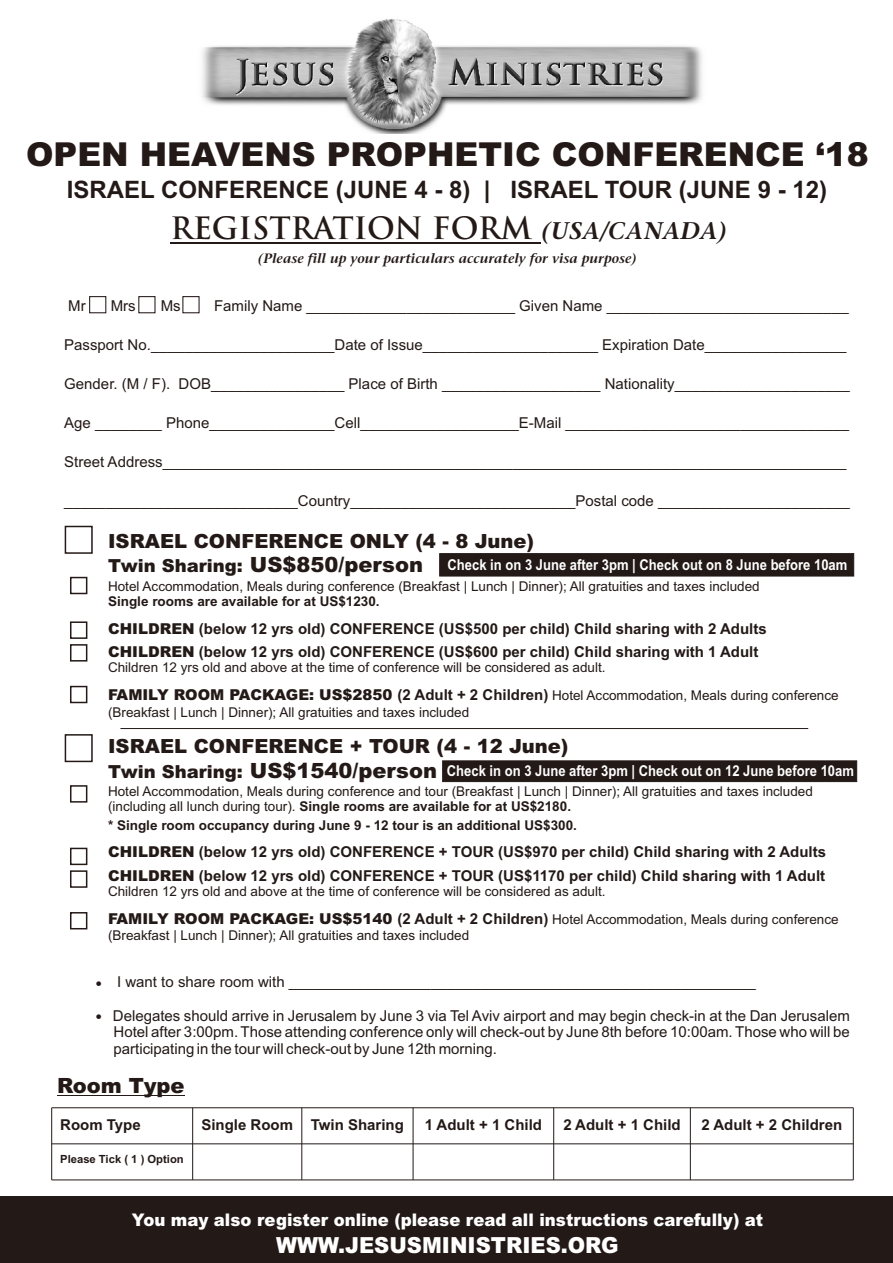
<style>
.page{position:relative;width:893px;height:1263px;background:#fff}
.page>*{position:absolute;margin:0;border:0;box-sizing:border-box;transform-origin:0 0}
.t1{font:900 33px "Arial";color:#231916}
.t2{font:700 30px "Trajan Pro";color:#231916}
.t3{font:700 24px "Arial";color:#231916}
.t4{font:900 22.2px "Arial";color:#fff;scale:.95 1}
.t5{font:900 21px "Arial";color:#231916}
.t6{font:900 19.5px "Arial";color:#231916}
.t7{font:900 17.4px "Arial";color:#fff;scale:.95 1}
.t8{font:15px/16.8px "Arial";color:#231916;text-align:justify}
.t9{font:700 15px/23.5px "Arial";color:#231916}
.t10{font:700 15px "Arial Narrow";color:#fff;scale:1.06 1}
.t11{font:13.5px/27.8px "Arial";color:#231916}
.t12{font:700 13.5px "Arial";color:#231916}
.t13{font:italic 600 13.5px "Stone Serif";color:#231916}
.t14{font:700 11.25px "Arial";color:#231916}
.s1{font-family:"Stone Serif";font-weight:600;font-style:italic;font-size:24px}
.s2{font-size:18px}
.s3{font-weight:900}
.s4{font-weight:900;font-size:15px}
.s5{font-weight:700;font-size:15px}
.s6{font-weight:700}
</style>
<div class="page">
<div style="left:89px;top:296px;width:17px;height:17px;border:1px solid #231916"></div>
<hr style="left:170px;top:242px;width:371px;height:2px;background:#231916">
<div style="left:0;top:1197px;width:893px;height:66px;background:#231916"></div>
<div style="left:65px;top:526px;width:28px;height:28px;border:2px solid #231916"></div>
<div style="left:70px;top:621px;width:17px;height:18px;border:2px solid #231916"></div>
<div style="left:65px;top:734px;width:28px;height:28px;border:2px solid #231916"></div>
<div style="left:70px;top:644px;width:17px;height:17px;border:2px solid #231916"></div>
<div style="left:439px;top:553px;width:415px;height:23px;background:#231916"></div>
<div style="left:442px;top:760px;width:415px;height:22px;background:#231916"></div>
<img style="left:202px;top:19px;width:500px;height:114px">
<hr style="left:51px;top:1108px;width:1px;height:72px;background:#231916">
<hr style="left:192px;top:1108px;width:1px;height:72px;background:#231916">
<hr style="left:302px;top:1108px;width:1px;height:72px;background:#231916">
<hr style="left:413px;top:1108px;width:1px;height:72px;background:#231916">
<hr style="left:553px;top:1108px;width:1px;height:72px;background:#231916">
<hr style="left:690px;top:1108px;width:1px;height:72px;background:#231916">
<hr style="left:853px;top:1108px;width:1px;height:72px;background:#231916">
<hr style="left:52px;top:1180px;width:801px;height:1px;background:#231916">
<hr style="left:52px;top:1143px;width:801px;height:1px;background:#231916">
<hr style="left:52px;top:1107px;width:801px;height:1px;background:#231916">
<hr style="left:57px;top:1095px;width:128px;height:1px;background:#231916">
<div style="left:70px;top:686px;width:17px;height:17px;border:2px solid #231916"></div>
<div style="left:70px;top:848px;width:17px;height:17px;border:2px solid #231916"></div>
<div style="left:70px;top:870px;width:17px;height:18px;border:2px solid #231916"></div>
<div style="left:70px;top:912px;width:17px;height:17px;border:2px solid #231916"></div>
<div style="left:70px;top:577px;width:17px;height:17px;border:2px solid #231916"></div>
<div style="left:70px;top:785px;width:17px;height:18px;border:2px solid #231916"></div>
<hr style="left:120px;top:728px;width:688px;height:1px;background:#231916">
<h1 class="t1" style="left:26px;top:142px;width:844px">OPEN HEAVENS PROPHETIC CONFERENCE ‘18</h1>
<h3 class="t3" style="left:67px;top:181px;width:762px">ISRAEL CONFERENCE (JUNE 4 - 8) | ISRAEL TOUR (JUNE 9 - 12)</h3>
<h2 class="t2" style="left:170px;top:217px;width:559px">REGISTRATION FORM <span class="s1">(USA/CANADA)</span></h2>
<p class="t13" style="left:258px;top:253px;width:381px">(Please fill up your particulars accurately for visa purpose)</p>
<p class="t8" style="left:214px;top:299px;width:636px">Family Name _________________________ Given Name _____________________________</p>
<p class="t8" style="left:68px;top:299px;width:19px">Mr</p>
<p class="t8" style="left:111px;top:299px;width:26px">Mrs</p>
<p class="t8" style="left:161px;top:299px;width:21px">Ms</p>
<p class="t8" style="left:64px;top:338px;width:784px">Passport No.______________________Date of Issue_____________________ Expiration Date_________________</p>
<p class="t8" style="left:64px;top:377px;width:787px">Gender. (M / F). DOB________________ Place of Birth ___________________ Nationality_____________________</p>
<p class="t8" style="left:64px;top:416px;width:786px">Age ________ Phone_______________Cell___________________E-Mail __________________________________</p>
<p class="t8" style="left:64px;top:455px;width:784px">Street Address__________________________________________________________________________________</p>
<p class="t8" style="left:64px;top:494px;width:787px">____________________________Country___________________________Postal code _______________________</p>
<h3 class="t6" style="left:108px;top:534px;width:427px">ISRAEL CONFERENCE ONLY (4 - 8 June)</h3>
<h3 class="t5" style="left:108px;top:557px;width:317px"><span class="s2">Twin Sharing:</span> US$850/person</h3>
<p class="t11" style="left:108px;top:574px;width:653px">Hotel Accommodation, Meals during conference (Breakfast | Lunch | Dinner); All gratuities and taxes included</p>
<p class="t12" style="left:108px;top:596px;width:273px">Single rooms are available for at US$1230.</p>
<p class="t9" style="left:108px;top:618px;width:660px"><span class="s3">CHILDREN</span> (below 12 yrs old) CONFERENCE (US$500 per child) Child sharing with 2 Adults<br><span class="s3">CHILDREN</span> (below 12 yrs old) CONFERENCE (US$600 per child) Child sharing with 1 Adult</p>
<p class="t11" style="left:108px;top:655px;width:732px">Children 12 yrs old and above at the time of conference will be considered as adult.<br><span class="s4">FAMILY ROOM PACKAGE: US$2850</span> <span class="s5">(2 Adult + 2 Children)</span> Hotel Accommodation, Meals during conference</p>
<p class="t11" style="left:108px;top:700px;width:363px">(Breakfast | Lunch | Dinner); All gratuities and taxes included</p>
<h3 class="t6" style="left:108px;top:739px;width:462px">ISRAEL CONFERENCE + TOUR (4 - 12 June)</h3>
<h3 class="t5" style="left:108px;top:762px;width:331px"><span class="s2">Twin Sharing:</span> US$1540/person</h3>
<p class="t11" style="left:108px;top:785px;width:706px;line-height:15.1px">Hotel Accommodation, Meals during conference and tour (Breakfast | Lunch | Dinner); All gratuities and taxes included (including all lunch during tour). <span class="s6">Single rooms are available for at US$2180.</span></p>
<p class="t12" style="left:108px;top:820px;width:470px">* Single room occupancy during June 9 - 12 tour is an additional US$300.</p>
<p class="t9" style="left:108px;top:841px;width:720px"><span class="s3">CHILDREN</span> (below 12 yrs old) CONFERENCE + TOUR (US$970 per child) Child sharing with 2 Adults<br><span class="s3">CHILDREN</span> (below 12 yrs old) CONFERENCE + TOUR (US$1170 per child) Child sharing with 1 Adult</p>
<p class="t11" style="left:108px;top:878px;width:732px">Children 12 yrs old and above at the time of conference will be considered as adult.<br><span class="s4">FAMILY ROOM PACKAGE: US$5140</span> <span class="s5">(2 Adult + 2 Children)</span> Hotel Accommodation, Meals during conference</p>
<p class="t11" style="left:108px;top:923px;width:363px">(Breakfast | Lunch | Dinner); All gratuities and taxes included</p>
<p class="t8" style="left:117px;top:975px;width:640px">I want to share room with ________________________________________________________</p>
<p class="t8" style="left:113px;top:1008px;width:738px">Delegates should arrive in Jerusalem by June 3 via Tel Aviv airport and may begin check-in at the Dan Jerusalem Hotel after 3:00pm. Those attending conference only will check-out by June 8th before 10:00am. Those who will be participating in the tour will check-out by June 12th morning.</p>
<p class="t10" style="left:447px;top:559px;width:379px">Check in on 3 June after 3pm | Check out on 8 June before 10am</p>
<p class="t10" style="left:447px;top:765px;width:386px">Check in on 3 June after 3pm | Check out on 12 June before 10am</p>
<h3 class="t5" style="left:57px;top:1078px;width:129px">Room Type</h3>
<p class="t9" style="left:60px;top:1114px;width:82px">Room Type</p>
<p class="t9" style="left:201px;top:1114px;width:204px">Single Room Twin Sharing</p>
<p class="t9" style="left:425px;top:1114px;width:119px">1 Adult + 1 Child</p>
<p class="t9" style="left:563px;top:1114px;width:119px">2 Adult + 1 Child</p>
<p class="t9" style="left:701px;top:1114px;width:142px">2 Adult + 2 Children</p>
<p class="t14" style="left:60px;top:1154px;width:125px">Please Tick ( 1 ) Option</p>
<p class="t7" style="left:132px;top:1213px;width:666px">You may also register online (please read all instructions carefully) at</p>
<h3 class="t4" style="left:276px;top:1237px;width:362px">WWW.JESUSMINISTRIES.ORG</h3>
</div>
